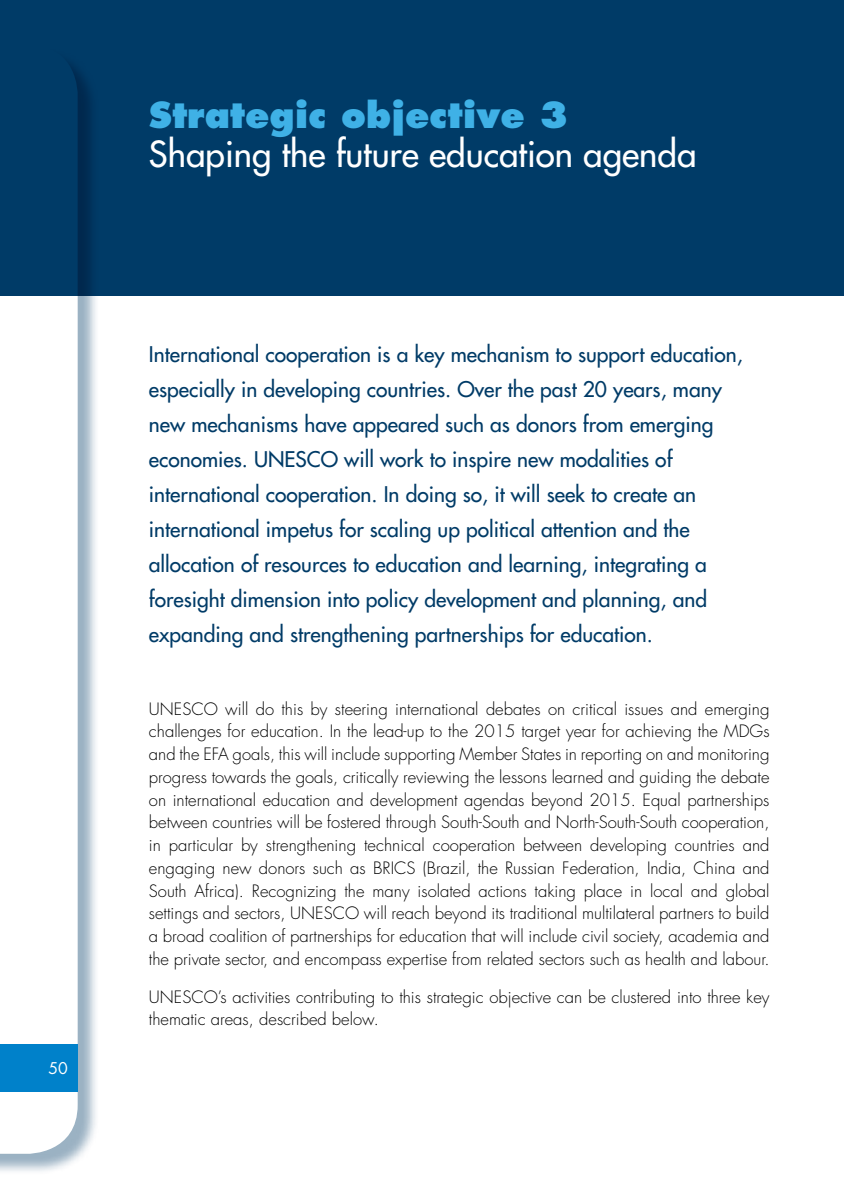
<style>
.page{position:relative;width:844px;height:1191px;background:#fff}
.page>*{position:absolute;margin:0;border:0;box-sizing:border-box;transform-origin:0 0}
.t1{font:500 35px "Futura Std";color:#fff}
.t2{font:800 35px "Futura Std";color:#3fb1e6}
.t3{font:500 21px/35px "Futura Std";color:#003b67}
.t4{font:300 16.62px/22.8px "Futura Std";color:#000;text-align:justify}
.t5{font:15.75px "Futura Std";color:#fff}
</style>
<div class="page">
<div style="left:0;top:47px;width:99px;height:1128px;background:#003b67;opacity:.4"></div>
<svg style="left:0;top:295px;width:78px;height:858px"></svg>
<div style="left:0;top:1043px;width:78px;height:48px;background:#0081ca"></div>
<div style="left:0;top:0;width:843px;height:295px;background:#003b67"></div>
<p class="t5" style="left:48px;top:1058px;width:21px">50</p>
<h1 class="t2" style="left:149px;top:93px;width:421px">Strategic objective 3</h1>
<h1 class="t1" style="left:149px;top:132px;width:549px">Shaping the future education agenda</h1>
<p class="t3" style="left:149px;top:337px;width:595px">International cooperation is a key mechanism to support education, especially in developing countries. Over the past 20 years, many new mechanisms have appeared such as donors from emerging economies. UNESCO will work to inspire new modalities of international cooperation. In doing so, it will seek to create an international impetus for scaling up political attention and the allocation of resources to education and learning, integrating a foresight dimension into policy development and planning, and expanding and strengthening partnerships for education.</p>
<p class="t4" style="left:149px;top:698px;width:622px">UNESCO will do this by steering international debates on critical issues and emerging challenges for education. In the lead-up to the 2015 target year for achieving the MDGs and the EFA goals, this will include supporting Member States in reporting on and monitoring progress towards the goals, critically reviewing the lessons learned and guiding the debate on international education and development agendas beyond 2015. Equal partnerships between countries will be fostered through South-South and North-South-South cooperation, in particular by strengthening technical cooperation between developing countries and engaging new donors such as BRICS (Brazil, the Russian Federation, India, China and South Africa). Recognizing the many isolated actions taking place in local and global settings and sectors, UNESCO will reach beyond its traditional multilateral partners to build a broad coalition of partnerships for education that will include civil society, academia and the private sector, and encompass expertise from related sectors such as health and labour.</p>
<p class="t4" style="left:149px;top:985px;width:622px">UNESCO’s activities contributing to this strategic objective can be clustered into three key thematic areas, described below.</p>
</div>
